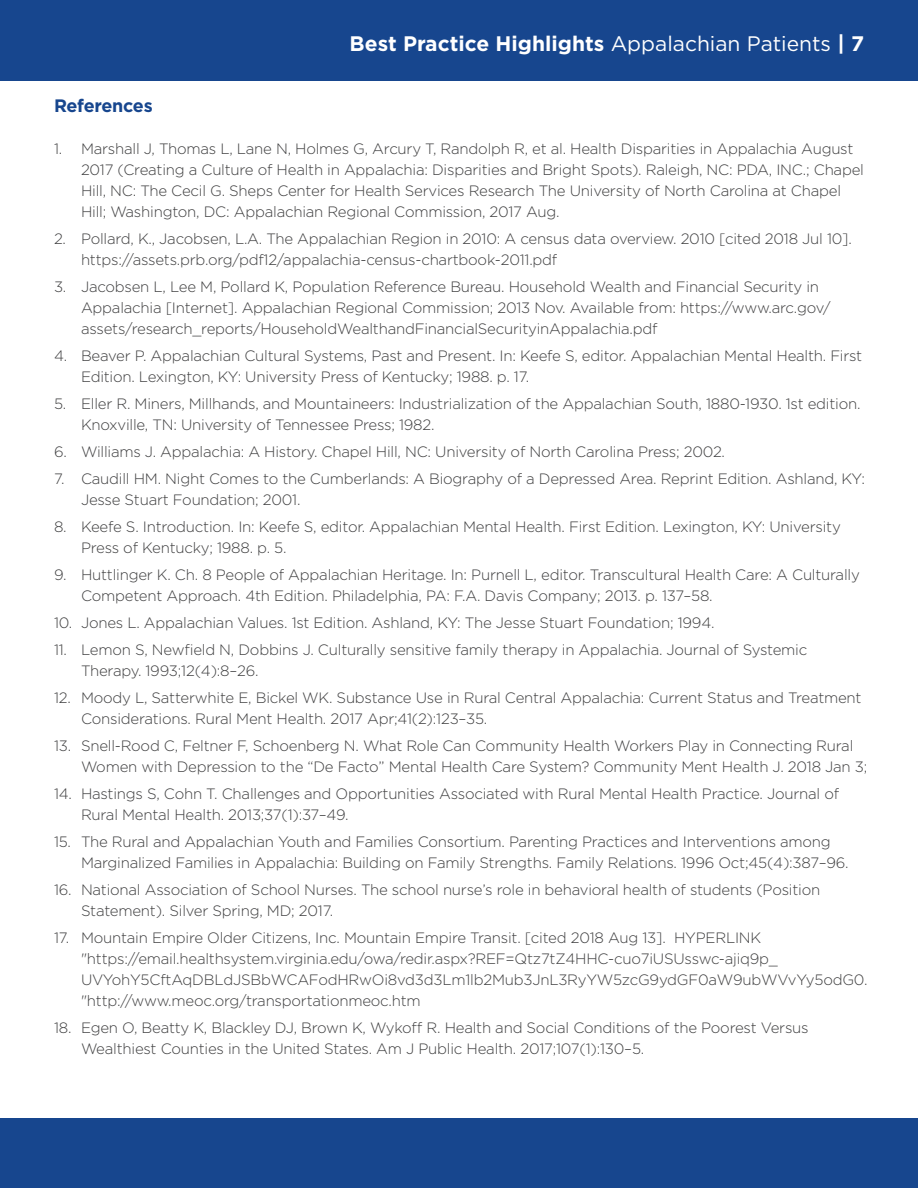
<style>
.page{position:relative;width:918px;height:1188px;background:#fff}
.page>*{position:absolute;margin:0;border:0;box-sizing:border-box;transform-origin:0 0}
.H0{font:700 21px "Gotham";color:#fff}
.t1{font:700 18px "Gotham";letter-spacing:-.015em;color:#17468e}
.t2{font:300 15px/21px "Gotham";letter-spacing:-.015em;color:#3e3e3f}
.s1{font-weight:400}
</style>
<div class="page">
<div style="left:0;top:0;width:918px;height:81px;background:#17468e"></div>
<div style="left:0;top:1119px;width:918px;height:69px;background:#17468e"></div>
<p class="H0" style="left:350px;top:29px;width:516px">Best Practice Highlights <span class="s1">Appalachian Patients</span> | 7</p>
<h2 class="t1" style="left:54px;top:94px;width:100px">References</h2>
<p class="t2" style="left:81px;top:138px;width:784px;text-indent:-27px">1. Marshall J, Thomas L, Lane N, Holmes G, Arcury T, Randolph R, et al. Health Disparities in Appalachia August 2017 (Creating a Culture of Health in Appalachia: Disparities and Bright Spots). Raleigh, NC: PDA, INC.; Chapel Hill, NC: The Cecil G. Sheps Center for Health Services Research The University of North Carolina at Chapel Hill; Washington, DC: Appalachian Regional Commission, 2017 Aug.</p>
<p class="t2" style="left:81px;top:228px;width:772px;text-indent:-27px">2. Pollard, K., Jacobsen, L.A. The Appalachian Region in 2010: A census data overview. 2010 [cited 2018 Jul 10]. https://assets.prb.org/pdf12/appalachia-census-chartbook-2011.pdf</p>
<p class="t2" style="left:81px;top:276px;width:751px;text-indent:-27px">3. Jacobsen L, Lee M, Pollard K, Population Reference Bureau. Household Wealth and Financial Security in<br>Appalachia [Internet]. Appalachian Regional Commission; 2013 Nov. Available from: https://www.arc.gov/ assets/research_reports/HouseholdWealthandFinancialSecurityinAppalachia.pdf</p>
<p class="t2" style="left:81px;top:345px;width:783px;text-indent:-27px">4. Beaver P. Appalachian Cultural Systems, Past and Present. In: Keefe S, editor. Appalachian Mental Health. First<br>Edition. Lexington, KY: University Press of Kentucky; 1988. p. 17.</p>
<p class="t2" style="left:81px;top:393px;width:781px;text-indent:-27px">5. Eller R. Miners, Millhands, and Mountaineers: Industrialization of the Appalachian South, 1880-1930. 1st edition.<br>Knoxville, TN: University of Tennessee Press; 1982.</p>
<p class="t2" style="left:54px;top:441px;width:673px">6. Williams J. Appalachia: A History. Chapel Hill, NC: University of North Carolina Press; 2002.</p>
<p class="t2" style="left:81px;top:468px;width:786px;text-indent:-27px">7. Caudill HM. Night Comes to the Cumberlands: A Biography of a Depressed Area. Reprint Edition. Ashland, KY:<br>Jesse Stuart Foundation; 2001.</p>
<p class="t2" style="left:81px;top:516px;width:761px;text-indent:-27px">8. Keefe S. Introduction. In: Keefe S, editor. Appalachian Mental Health. First Edition. Lexington, KY: University<br>Press of Kentucky; 1988. p. 5.</p>
<p class="t2" style="left:81px;top:564px;width:780px;text-indent:-27px">9. Huttlinger K. Ch. 8 People of Appalachian Heritage. In: Purnell L, editor. Transcultural Health Care: A Culturally<br>Competent Approach. 4th Edition. Philadelphia, PA: F.A. Davis Company; 2013. p. 137–58.</p>
<p class="t2" style="left:54px;top:612px;width:662px">10. Jones L. Appalachian Values. 1st Edition. Ashland, KY: The Jesse Stuart Foundation; 1994.</p>
<p class="t2" style="left:81px;top:639px;width:728px;text-indent:-27px">11. Lemon S, Newfield N, Dobbins J. Culturally sensitive family therapy in Appalachia. Journal of Systemic<br>Therapy. 1993;12(4):8–26.</p>
<p class="t2" style="left:81px;top:687px;width:782px;text-indent:-27px">12. Moody L, Satterwhite E, Bickel WK. Substance Use in Rural Central Appalachia: Current Status and Treatment<br>Considerations. Rural Ment Health. 2017 Apr;41(2):123–35.</p>
<p class="t2" style="left:81px;top:735px;width:788px;text-indent:-27px">13. Snell-Rood C, Feltner F, Schoenberg N. What Role Can Community Health Workers Play in Connecting Rural<br>Women with Depression to the “De Facto” Mental Health Care System? Community Ment Health J. 2018 Jan 3;</p>
<p class="t2" style="left:81px;top:783px;width:760px;text-indent:-27px">14. Hastings S, Cohn T. Challenges and Opportunities Associated with Rural Mental Health Practice. Journal of<br>Rural Mental Health. 2013;37(1):37–49.</p>
<p class="t2" style="left:81px;top:831px;width:769px;text-indent:-27px">15. The Rural and Appalachian Youth and Families Consortium. Parenting Practices and Interventions among<br>Marginalized Families in Appalachia: Building on Family Strengths. Family Relations. 1996 Oct;45(4):387–96.</p>
<p class="t2" style="left:81px;top:879px;width:741px;text-indent:-27px">16. National Association of School Nurses. The school nurse’s role in behavioral health of students (Position<br>Statement). Silver Spring, MD; 2017.</p>
<p class="t2" style="left:81px;top:927px;width:788px;text-indent:-27px">17. Mountain Empire Older Citizens, Inc. Mountain Empire Transit. [cited 2018 Aug 13]. HYPERLINK "https://email.healthsystem.virginia.edu/owa/redir.aspx?REF=Qtz7tZ4HHC-cuo7iUSUsswc-ajiq9p_ UVYohY5CftAqDBLdJSBbWCAFodHRwOi8vd3d3Lm1lb2Mub3JnL3RyYW5zcG9ydGF0aW9ubWVvYy5odG0. "http://www.meoc.org/transportationmeoc.htm</p>
<p class="t2" style="left:81px;top:1017px;width:729px;text-indent:-27px">18. Egen O, Beatty K, Blackley DJ, Brown K, Wykoff R. Health and Social Conditions of the Poorest Versus<br>Wealthiest Counties in the United States. Am J Public Health. 2017;107(1):130–5.</p>
</div>
